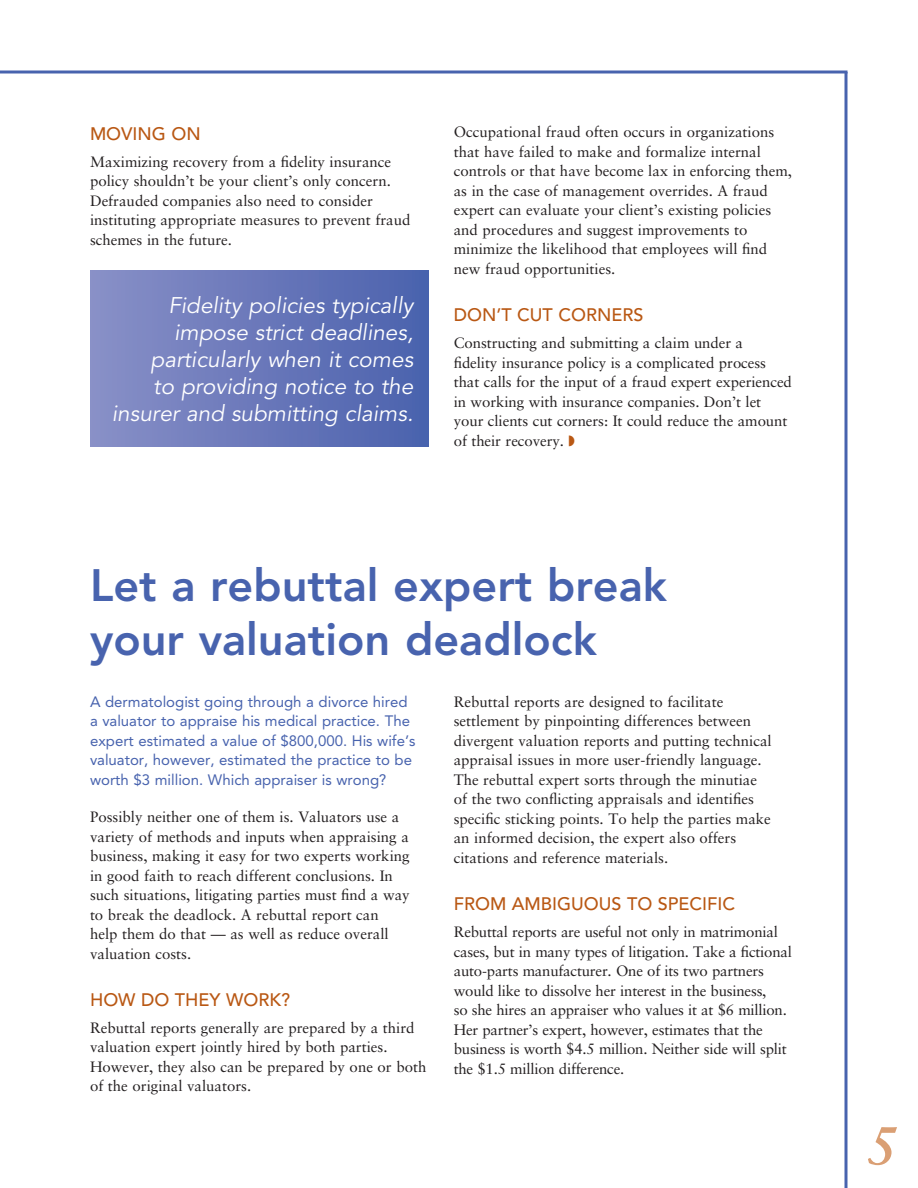
<style>
.page{position:relative;width:918px;height:1188px;background:#fff}
.page>*{position:absolute;margin:0;border:0;box-sizing:border-box;transform-origin:0 0}
.t1{font:italic 700 54px "Sabon LT Std";color:#da9f74}
.t2{font:800 45px/54px "Avenir LT Std";color:#4863ae}
.t3{font:italic 22.5px/27px "Avenir LT Std";color:#fff;text-align:right}
.t4{font:500 18px "Avenir LT Std";color:#b95814}
.t5{font:15px/19.5px "Sabon LT Std";color:#231f20}
.t6{font:15px/19.5px "Avenir LT Std";color:#4863ae}
</style>
<div class="page">
<svg style="left:844px;top:74px;width:4px;height:1114px;background:#7589c2"></svg>
<svg style="left:0;top:70px;width:848px;height:4px;background:#7589c1"></svg>
<div style="left:90px;top:270px;width:338px;height:176px;background:linear-gradient(to right,#8990c7,#4a62ad)"></div>
<p class="t4" style="left:90px;top:123px;width:112px">MOVING ON</p>
<p class="t5" style="left:90px;top:151px;width:322px">Maximizing recovery from a fidelity insurance policy shouldn’t be your client’s only concern.<br>Defrauded companies also need to consider instituting appropriate measures to prevent fraud schemes in the future.</p>
<h3 class="t3" style="left:112px;top:292px;width:303px">Fidelity policies typically impose strict deadlines, particularly when it comes<br>to providing notice to the insurer and submitting claims.</h3>
<p class="t5" style="left:454px;top:122px;width:340px">Occupational fraud often occurs in organizations that have failed to make and formalize internal controls or that have become lax in enforcing them, as in the case of management overrides. A fraud expert can evaluate your client’s existing policies and procedures and suggest improvements to minimize the likelihood that employees will find new fraud opportunities.</p>
<p class="t4" style="left:454px;top:304px;width:191px">DON’T CUT CORNERS</p>
<p class="t5" style="left:454px;top:333px;width:340px">Constructing and submitting a claim under a<br>fidelity insurance policy is a complicated process that calls for the input of a fraud expert experienced in working with insurance companies. Don’t let your clients cut corners: It could reduce the amount of their recovery.</p>
<h2 class="t2" style="left:90px;top:559px;width:579px">Let a rebuttal expert break your valuation deadlock</h2>
<p class="t6" style="left:90px;top:692px;width:327px">A dermatologist going through a divorce hired a valuator to appraise his medical practice. The expert estimated a value of $800,000. His wife’s valuator, however, estimated the practice to be worth $3 million. Which appraiser is wrong?</p>
<p class="t5" style="left:90px;top:807px;width:321px">Possibly neither one of them is. Valuators use a variety of methods and inputs when appraising a business, making it easy for two experts working in good faith to reach different conclusions. In such situations, litigating parties must find a way to break the deadlock. A rebuttal report can help them do that — as well as reduce overall valuation costs.</p>
<p class="t4" style="left:90px;top:989px;width:202px">H OW DO THEY WORK?</p>
<p class="t5" style="left:90px;top:1018px;width:338px">Rebuttal reports generally are prepared by a third valuation expert jointly hired by both parties.<br>However, they also can be prepared by one or both of the original valuators.</p>
<p class="t5" style="left:454px;top:692px;width:319px">Rebuttal reports are designed to facilitate settlement by pinpointing differences between divergent valuation reports and putting technical appraisal issues in more user-friendly language.<br>The rebuttal expert sorts through the minutiae of the two conflicting appraisals and identifies specific sticking points. To help the parties make an informed decision, the expert also offers citations and reference materials.</p>
<p class="t4" style="left:454px;top:893px;width:282px">FROM AMBIGUOUS TO SPECIFIC</p>
<p class="t5" style="left:454px;top:922px;width:340px">Rebuttal reports are useful not only in matrimonial cases, but in many types of litigation. Take a fictional auto-parts manufacturer. One of its two partners would like to dissolve her interest in the business,<br>so she hires an appraiser who values it at $6 million.<br>Her partner’s expert, however, estimates that the business is worth $4.5 million. Neither side will split the $1.5 million difference.</p>
<h1 class="t1" style="left:867px;top:1113px;width:32px">5</h1>
</div>
